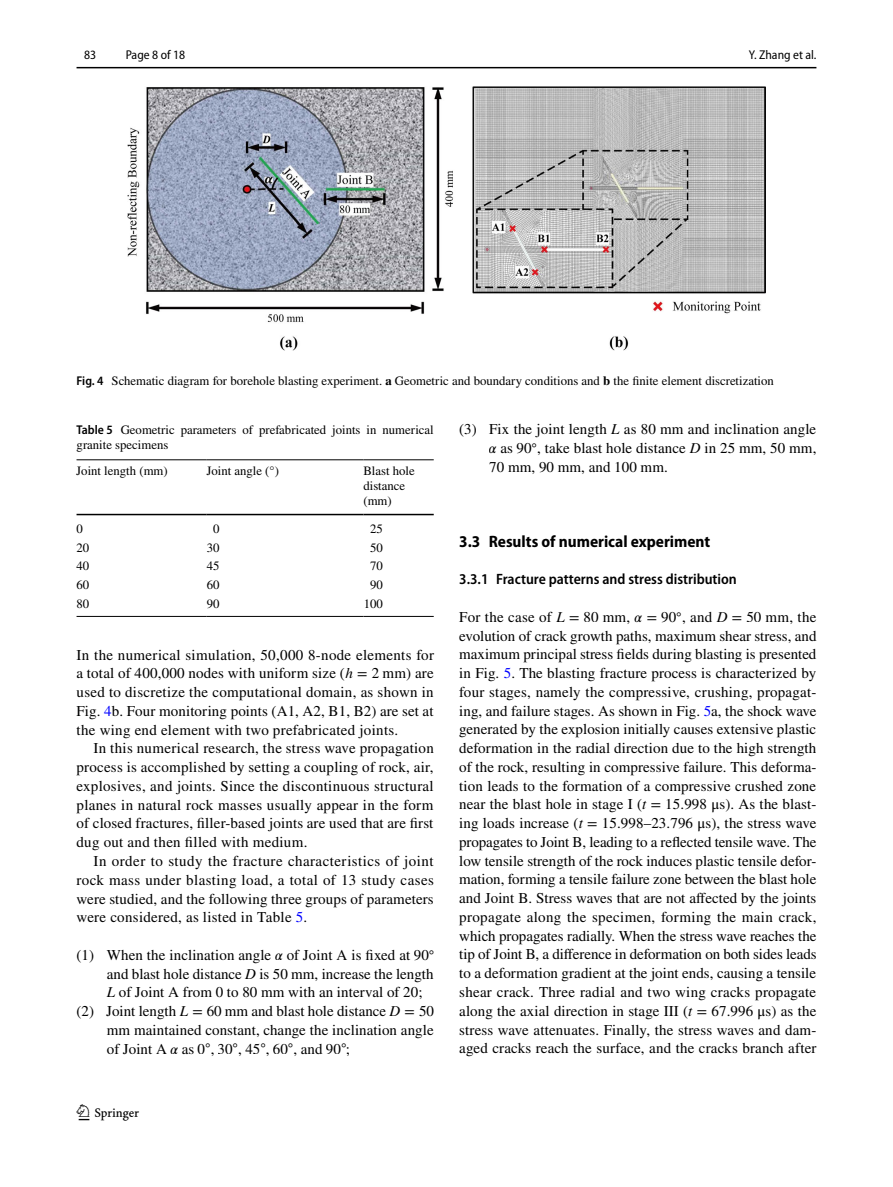
<style>
.page{position:relative;width:893px;height:1187px;background:#fff}
.page>*{position:absolute;margin:0;border:0;box-sizing:border-box;transform-origin:0 0}
.t1{font:22.5px "Springnew Regular 2";color:#000}
.t2{font:700 semi-condensed 16.5px "Myriad Pro";color:#000}
.t3{font:15px/18.8px "STIX";letter-spacing:.005em;color:#000;text-align:justify}
.t4{font:600 semi-condensed 15px "Myriad Pro";color:#000}
.t5{font:12.75px/15px "STIX";color:#000}
.t6{font:semi-condensed 12.75px "Myriad Pro";color:#000}
.s1{font-family:"Myriad Pro";font-weight:600;font-stretch:semi-condensed}
.s2{font-weight:700}
.s3{font-style:italic}
.s4{font-family:"STIX Math Italic 49"}
.s5{font-family:"STIX General Regular 97"}
.s6{font-family:"STIX General Italic 104"}
.s7{font-family:"STIX Math Regular 45"}
.s8{font-family:"STIX General Regular 98"}
.s9{font-family:"STIX Math Italic 50"}
.s10{font-family:"STIX Math Regular 46"}
.s11{font-family:"STIX General Regular 99"}
.s12{font-family:"STIX General Italic 105"}
.s13{font-family:"STIX Math Regular 47"}
.s14{font-family:"STIX General Regular 101"}
.s15{color:#00f}
.s16{font-family:"STIX General Italic 103"}
.s17{font-family:"STIX Math Regular 44"}
.s18{font-family:"STIX General Regular 100"}
.s19{font-family:"STIX Math Italic 51"}
.s20{font-family:"STIX General Regular 102"}
.s21{font-family:"STIX General Italic 106"}
.s22{font-family:"STIX Math Regular 42"}
.s23{font-family:"STIX General Regular 90"}
.s24{font-family:"STIX General Italic 102"}
.s25{font-family:"STIX Math Regular 43"}
.s26{font-family:"STIX General Regular 91"}
.s27{font-family:"STIX Math Italic 48"}
.s28{font-family:"STIX General Regular 92"}
.s29{font-family:"STIX General Regular 93"}
.s30{font-family:"STIX General Regular 94"}
.s31{font-family:"STIX General Regular 95"}
.s32{font-family:"STIX General Regular 96"}
</style>
<div class="page">
<hr style="left:77px;top:67px;width:739px;height:1px;background:#000">
<img style="left:127px;top:87px;width:638px;height:263px">
<hr style="left:77px;top:459px;width:130px;height:1px;background:#000">
<hr style="left:77px;top:513px;width:130px;height:2px;background:#000">
<hr style="left:207px;top:459px;width:156px;height:1px;background:#000">
<hr style="left:207px;top:513px;width:156px;height:2px;background:#000">
<hr style="left:363px;top:459px;width:71px;height:1px;background:#000">
<hr style="left:363px;top:513px;width:71px;height:2px;background:#000">
<hr style="left:77px;top:616px;width:130px;height:1px;background:#000">
<hr style="left:207px;top:616px;width:156px;height:1px;background:#000">
<hr style="left:363px;top:616px;width:71px;height:1px;background:#000">
<p class="t6" style="left:84px;top:48px;width:14px">83</p>
<p class="t6" style="left:126px;top:48px;width:61px">Page 8 of 18</p>
<p class="t6" style="left:749px;top:48px;width:69px">Y. Zhang et al.</p>
<p class="t5" style="left:77px;top:374px;width:699px"><span class="s1">Fig. 4</span> Schematic diagram for borehole blasting experiment. <span class="s2">a</span> Geometric and boundary conditions and <span class="s2">b</span> the finite element discretization</p>
<p class="t5" style="left:77px;top:423px;width:359px"><span class="s1">Table 5</span> Geometric parameters of prefabricated joints in numerical granite specimens</p>
<p class="t5" style="left:77px;top:464px;width:93px">Joint length (mm)</p>
<p class="t5" style="left:207px;top:464px;width:74px">Joint angle (°)</p>
<p class="t5" style="left:363px;top:464px;width:53px">Blast hole distance (mm)</p>
<p class="t5" style="left:77px;top:522px;width:8px">0</p>
<p class="t5" style="left:213px;top:522px;width:8px">0</p>
<p class="t5" style="left:370px;top:522px;width:14px">25</p>
<p class="t5" style="left:77px;top:540px;width:14px">20</p>
<p class="t5" style="left:207px;top:540px;width:14px">30</p>
<p class="t5" style="left:370px;top:540px;width:14px">50</p>
<p class="t5" style="left:77px;top:559px;width:14px">40</p>
<p class="t5" style="left:207px;top:559px;width:14px">45</p>
<p class="t5" style="left:370px;top:559px;width:14px">70</p>
<p class="t5" style="left:77px;top:578px;width:14px">60</p>
<p class="t5" style="left:207px;top:578px;width:14px">60</p>
<p class="t5" style="left:370px;top:578px;width:14px">90</p>
<p class="t5" style="left:77px;top:597px;width:14px">80</p>
<p class="t5" style="left:207px;top:597px;width:14px">90</p>
<p class="t5" style="left:364px;top:597px;width:21px">100</p>
<p class="t3" style="left:489px;top:421px;width:329px;text-indent:-29px">(3) Fix the joint length <span class="s3">L</span> as 80 mm and inclination angle <span class="s4">𝛼</span> as <span class="s5">90</span><sup>◦</sup>, take blast hole distance <span class="s3">D</span> in 25 mm, 50 mm, 70 mm, 90 mm, and 100 mm.</p>
<p class="t2" style="left:459px;top:532px;width:253px">3.3 Results of numerical experiment</p>
<p class="t4" style="left:459px;top:571px;width:279px">3.3.1 Fracture patterns and stress distribution</p>
<p class="t3" style="left:459px;top:608px;width:359px">For the case of <span class="s6">L</span> <span class="s7">=</span> <span class="s8">80</span> mm, <span class="s9">𝛼</span> <span class="s10">=</span> <span class="s11">90</span><sup>◦</sup>, and <span class="s12">D</span> <span class="s13">=</span> <span class="s14">50</span> mm, the evolution of crack growth paths, maximum shear stress, and maximum principal stress fields during blasting is presented in Fig. <span class="s15">5</span>. The blasting fracture process is characterized by four stages, namely the compressive, crushing, propagat&shy;ing, and failure stages. As shown in Fig. <span class="s15">5</span>a, the shock wave generated by the explosion initially causes extensive plastic deformation in the radial direction due to the high strength of the rock, resulting in compressive failure. This deforma&shy;tion leads to the formation of a compressive crushed zone near the blast hole in stage I (<span class="s3">t</span> = 15.998 μs). As the blast&shy;ing loads increase (<span class="s3">t</span> = 15.998–23.796 μs), the stress wave propagates to Joint B, leading to a reflected tensile wave. The low tensile strength of the rock induces plastic tensile defor&shy;mation, forming a tensile failure zone between the blast hole and Joint B. Stress waves that are not affected by the joints propagate along the specimen, forming the main crack, which propagates radially. When the stress wave reaches the tip of Joint B, a difference in deformation on both sides leads to a deformation gradient at the joint ends, causing a tensile shear crack. Three radial and two wing cracks propagate along the axial direction in stage III (<span class="s3">t</span> = 67.996 μs) as the stress wave attenuates. Finally, the stress waves and dam&shy;aged cracks reach the surface, and the cracks branch after</p>
<p class="t3" style="left:77px;top:646px;width:359px">In the numerical simulation, 50,000 8-node elements for a total of 400,000 nodes with uniform size (<span class="s16">h</span> <span class="s17">=</span> <span class="s18">2</span> mm) are used to discretize the computational domain, as shown in Fig. <span class="s15">4</span>b. Four monitoring points (A1, A2, B1, B2) are set at the wing end element with two prefabricated joints.</p>
<p class="t3" style="left:77px;top:740px;width:359px;text-indent:17px">In this numerical research, the stress wave propagation process is accomplished by setting a coupling of rock, air, explosives, and joints. Since the discontinuous structural planes in natural rock masses usually appear in the form of closed fractures, filler-based joints are used that are first dug out and then filled with medium.</p>
<p class="t3" style="left:77px;top:852px;width:359px;text-indent:17px">In order to study the fracture characteristics of joint rock mass under blasting load, a total of 13 study cases were studied, and the following three groups of parameters were considered, as listed in Table <span class="s15">5</span>.</p>
<p class="t3" style="left:77px;top:946px;width:359px">(1) When the inclination angle <span class="s19">𝛼</span> of Joint A is fixed at <span class="s20">90</span><sup>◦</sup></p>
<p class="t3" style="left:107px;top:965px;width:328px">and blast hole distance <span class="s3">D</span> is 50 mm, increase the length</p>
<p class="t3" style="left:107px;top:983px;width:317px"><span class="s3">L</span> of Joint A from 0 to 80 mm with an interval of 20;</p>
<p class="t3" style="left:77px;top:1002px;width:359px">(2) Joint length <span class="s21">L</span> <span class="s22">=</span> <span class="s23">60</span> mm and blast hole distance <span class="s24">D</span> <span class="s25">=</span> <span class="s26">50</span></p>
<p class="t3" style="left:107px;top:1021px;width:328px">mm maintained constant, change the inclination angle</p>
<p class="t3" style="left:107px;top:1040px;width:245px">of Joint A <span class="s27">𝛼</span> as <span class="s28">0</span><sup>◦</sup>, <span class="s29">30</span><sup>◦</sup>, <span class="s30">45</span><sup>◦</sup>, <span class="s31">60</span><sup>◦</sup>, and <span class="s32">90</span><sup>◦</sup>;</p>
<h1 class="t1" style="left:79px;top:1104px;width:62px">1 3</h1>
</div>
